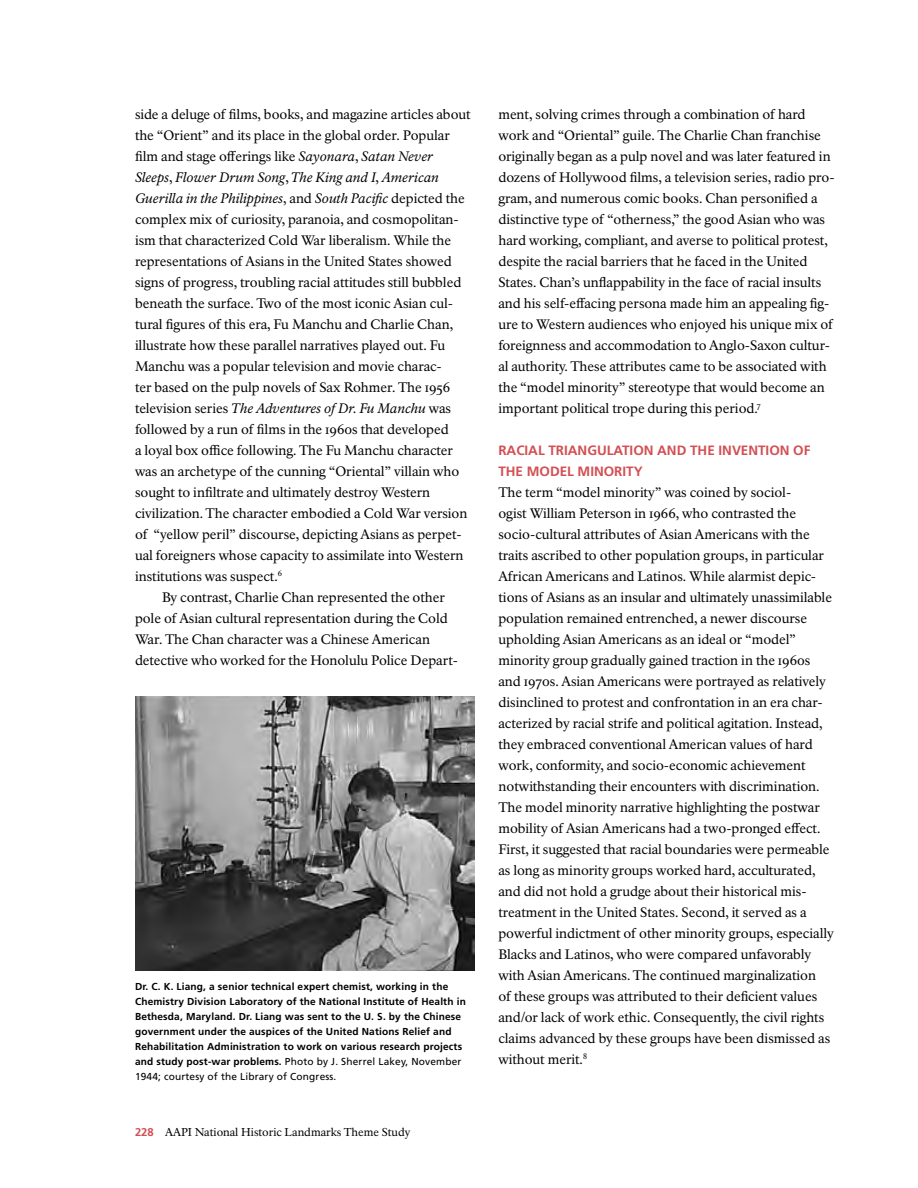
<style>
.page{position:relative;width:918px;height:1188px;background:#fff}
.page>*{position:absolute;margin:0;border:0;box-sizing:border-box;transform-origin:0 0}
.body_text_-_no_inden{font:13.5px/21px "NPS Rawlinson";color:#000}
.body_text{font:13.5px/21px "NPS Rawlinson";color:#000}
.subheading{font:700 13.5px/21px "Frutiger LT Std";color:#d24f53}
.t1{font:11.25px "NPS Rawlinson";color:#000}
.photo_caption{font:700 10.2px/15px "Frutiger LT Std";letter-spacing:.015em;color:#000}
.s1{font-style:italic}
.s2{font-weight:400}
.s3{font-family:"Frutiger LT Std";font-weight:700;color:#d24f53}
</style>
<div class="page">
<img style="left:135px;top:697px;width:339px;height:273px">
<p class="body_text_-_no_inden" style="left:135px;top:103px;width:337px">side a deluge of films, books, and magazine articles about the “Orient” and its place in the global order. Popular film and stage offerings like <span class="s1">Sayonara</span>, <span class="s1">Satan Never Sleeps</span>, <span class="s1">Flower Drum Song</span>, <span class="s1">The King and I</span>, <span class="s1">American Guerilla in the Philippines</span>, and <span class="s1">South Pacific</span> depicted the complex mix of curiosity, paranoia, and cosmopolitan&shy;ism that characterized Cold War liberalism. While the representations of Asians in the United States showed signs of progress, troubling racial attitudes still bubbled beneath the surface. Two of the most iconic Asian cul&shy;tural figures of this era, Fu Manchu and Charlie Chan, illustrate how these parallel narratives played out. Fu Manchu was a popular television and movie charac-<br>ter based on the pulp novels of Sax Rohmer. The 1956 television series <span class="s1">The Adventures of Dr. Fu Manchu</span> was followed by a run of films in the 1960s that developed<br>a loyal box office following. The Fu Manchu character was an archetype of the cunning “Oriental” villain who sought to infiltrate and ultimately destroy Western civilization. The character embodied a Cold War version of “yellow peril” discourse, depicting Asians as perpet&shy;ual foreigners whose capacity to assimilate into Western institutions was suspect.<sup>6</sup></p>
<p class="body_text" style="left:135px;top:586px;width:325px;text-indent:27px">By contrast, Charlie Chan represented the other pole of Asian cultural representation during the Cold War. The Chan character was a Chinese American detective who worked for the Honolulu Police Depart-</p>
<p class="photo_caption" style="left:135px;top:979px;width:332px">Dr. C. K. Liang, a senior technical expert chemist, working in the Chemistry Division Laboratory of the National Institute of Health in Bethesda, Maryland. Dr. Liang was sent to the U. S. by the Chinese government under the auspices of the United Nations Relief and Rehabilitation Administration to work on various research projects and study post-war problems. <span class="s2">Photo by J. Sherrel Lakey, November 1944; courtesy of the Library of Congress.</span></p>
<p class="t1" style="left:135px;top:1126px;width:277px"><span class="s3">228</span> AAPI National Historic Landmarks Theme Study</p>
<p class="body_text" style="left:498px;top:103px;width:338px">ment, solving crimes through a combination of hard work and “Oriental” guile. The Charlie Chan franchise originally began as a pulp novel and was later featured in dozens of Hollywood films, a television series, radio pro&shy;gram, and numerous comic books. Chan personified a distinctive type of “otherness,” the good Asian who was hard working, compliant, and averse to political protest, despite the racial barriers that he faced in the United States. Chan’s unflappability in the face of racial insults and his self-effacing persona made him an appealing fig&shy;ure to Western audiences who enjoyed his unique mix of foreignness and accommodation to Anglo-Saxon cultur&shy;al authority. These attributes came to be associated with the “model minority” stereotype that would become an important political trope during this period.<sup>7</sup></p>
<p class="subheading" style="left:498px;top:439px;width:314px">RACIAL TRIANGULATION AND THE INVENTION OF<br>THE MODEL MINORITY</p>
<p class="body_text_-_no_inden" style="left:498px;top:481px;width:337px">The term “model minority” was coined by sociol-<br>ogist William Peterson in 1966, who contrasted the socio-cultural attributes of Asian Americans with the traits ascribed to other population groups, in particular African Americans and Latinos. While alarmist depic&shy;tions of Asians as an insular and ultimately unassimilable population remained entrenched, a newer discourse upholding Asian Americans as an ideal or “model” minority group gradually gained traction in the 1960s and 1970s. Asian Americans were portrayed as relatively disinclined to protest and confrontation in an era char&shy;acterized by racial strife and political agitation. Instead, they embraced conventional American values of hard work, conformity, and socio-economic achievement notwithstanding their encounters with discrimination.<br>The model minority narrative highlighting the postwar mobility of Asian Americans had a two-pronged effect.<br>First, it suggested that racial boundaries were permeable as long as minority groups worked hard, acculturated, and did not hold a grudge about their historical mis&shy;treatment in the United States. Second, it served as a powerful indictment of other minority groups, especially Blacks and Latinos, who were compared unfavorably with Asian Americans. The continued marginalization<br>of these groups was attributed to their deficient values and/or lack of work ethic. Consequently, the civil rights claims advanced by these groups have been dismissed as without merit.<sup>8</sup></p>
</div>
